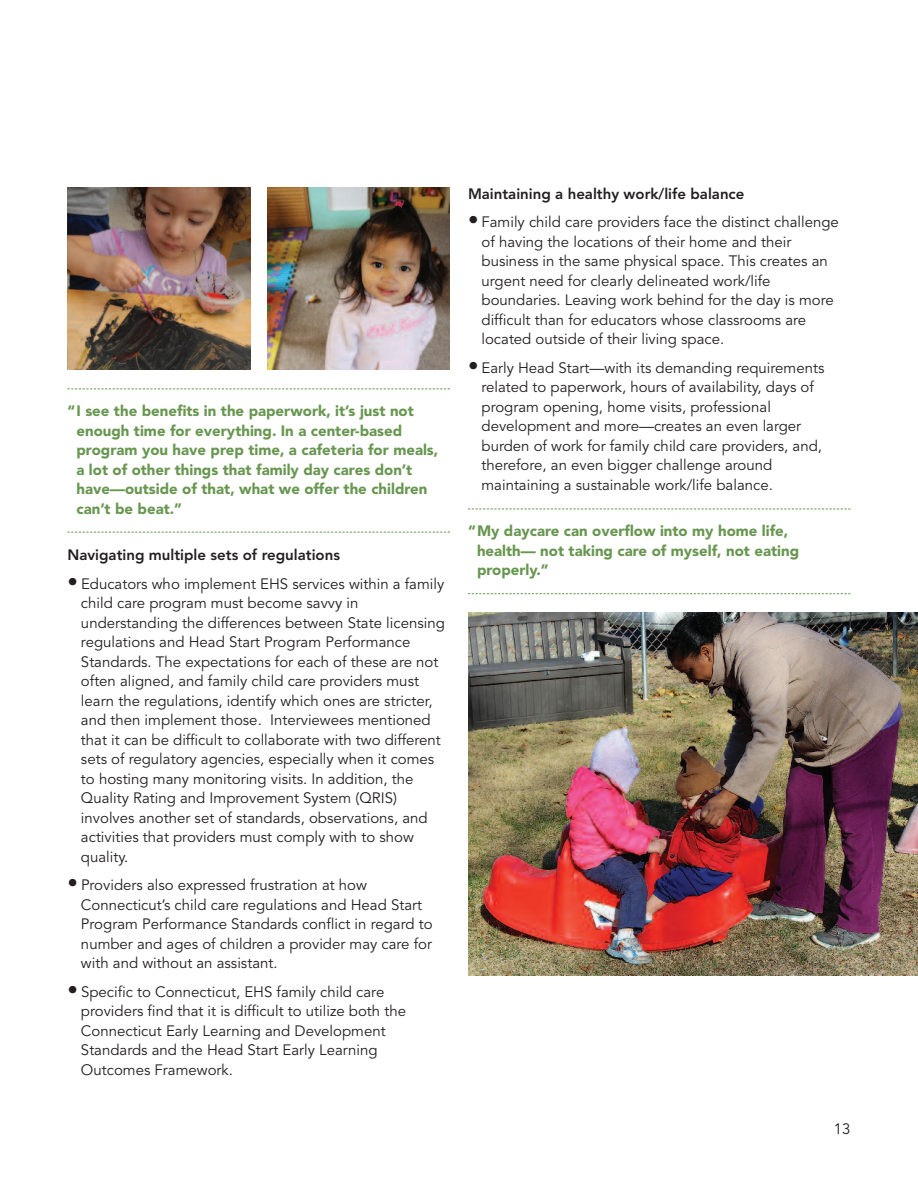
<style>
.page{position:relative;width:918px;height:1188px;background:#fff}
.page>*{position:absolute;margin:0;border:0;box-sizing:border-box;transform-origin:0 0}
.t1{font:15px/19.5px "Avenir LT Std";color:#231f20}
.t2{font:900 15px/19.5px "Avenir LT Std";color:#67964f}
.t3{font:800 15px "Avenir LT Std";color:#231f20}
.s1{font-size:21px}
</style>
<div class="page">
<svg style="left:68px;top:388px;width:382px;height:1px"></svg>
<svg style="left:68px;top:532px;width:382px;height:1px"></svg>
<svg style="left:468px;top:509px;width:382px;height:1px"></svg>
<svg style="left:468px;top:593px;width:382px;height:1px"></svg>
<img style="left:468px;top:613px;width:450px;height:362px">
<img style="left:267px;top:187px;width:183px;height:183px">
<img style="left:68px;top:187px;width:182px;height:183px">
<p class="t2" style="left:76px;top:403px;width:363px;text-indent:-9px">“I see the benefits in the paperwork, it’s just not enough time for everything. In a center-based program you have prep time, a cafeteria for meals, a lot of other things that family day cares don’t have—outside of that, what we offer the children can’t be beat.”</p>
<p class="t3" style="left:68px;top:549px;width:274px">Navigating multiple sets of regulations</p>
<p class="t1" style="left:81px;top:575px;width:365px;text-indent:-13px"><span class="s1">•</span> Educators who implement EHS services within a family child care program must become savvy in understanding the differences between State licensing regulations and Head Start Program Performance Standards. The expectations for each of these are not often aligned, and family child care providers must learn the regulations, identify which ones are stricter, and then implement those. Interviewees mentioned that it can be difficult to collaborate with two different sets of regulatory agencies, especially when it comes to hosting many monitoring visits. In addition, the Quality Rating and Improvement System (QRIS) involves another set of standards, observations, and activities that providers must comply with to show quality.</p>
<p class="t1" style="left:81px;top:877px;width:353px;text-indent:-13px"><span class="s1">•</span> Providers also expressed frustration at how Connecticut’s child care regulations and Head Start Program Performance Standards conflict in regard to number and ages of children a provider may care for with and without an assistant.</p>
<p class="t1" style="left:81px;top:983px;width:327px;text-indent:-13px"><span class="s1">•</span> Specific to Connecticut, EHS family child care providers find that it is difficult to utilize both the Connecticut Early Learning and Development Standards and the Head Start Early Learning Outcomes Framework.</p>
<p class="t3" style="left:468px;top:187px;width:278px">Maintaining a healthy work/life balance</p>
<p class="t1" style="left:482px;top:214px;width:359px;text-indent:-13px"><span class="s1">•</span> Family child care providers face the distinct challenge of having the locations of their home and their business in the same physical space. This creates an urgent need for clearly delineated work/life boundaries. Leaving work behind for the day is more difficult than for educators whose classrooms are located outside of their living space.</p>
<p class="t1" style="left:482px;top:359px;width:344px;text-indent:-13px"><span class="s1">•</span> Early Head Start—with its demanding requirements related to paperwork, hours of availability, days of program opening, home visits, professional development and more—creates an even larger burden of work for family child care providers, and, therefore, an even bigger challenge around maintaining a sustainable work/life balance.</p>
<p class="t2" style="left:477px;top:523px;width:324px;text-indent:-9px">“My daycare can overflow into my home life, health— not taking care of myself, not eating properly.”</p>
<p class="t1" style="left:834px;top:1120px;width:18px">13</p>
</div>
